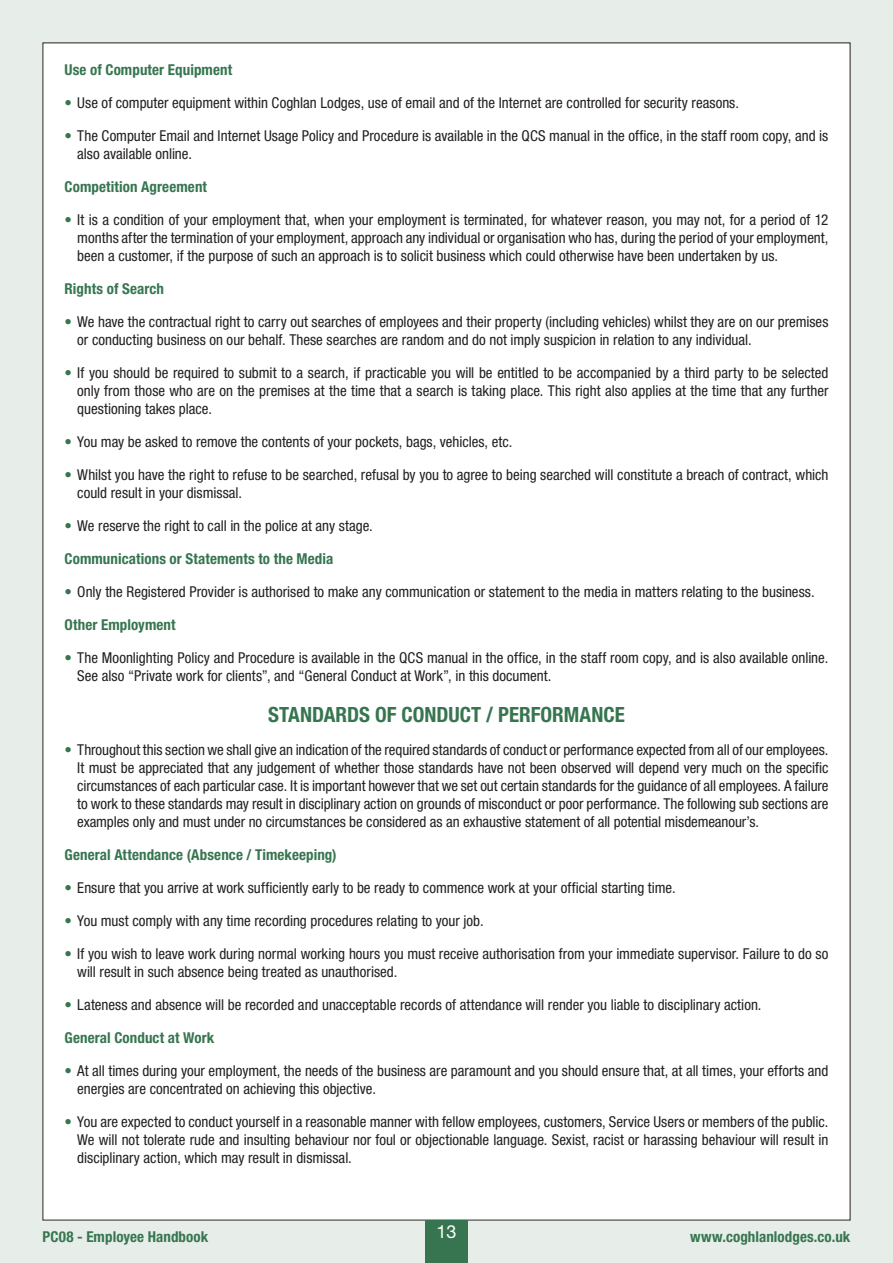
<style>
.page{position:relative;width:893px;height:1263px;background:#e7eeea}
.page>*{position:absolute;margin:0;border:0;box-sizing:border-box;transform-origin:0 0}
.t1{font:700 condensed 21px "Helvetica Neue LT Std";color:#377550}
.t2{font:18px "Helvetica Neue LT Std";color:#fff}
.t3{font:condensed 15px/18px "Helvetica Neue LT Std";color:#231f20}
.t4{font:700 condensed 15px "Helvetica Neue LT Std";letter-spacing:.005em;color:#377550}
.s1{color:#377550}
</style>
<div class="page">
<div style="left:43px;top:43px;width:807px;height:1177px;background:#fff"></div>
<div style="left:425px;top:1220px;width:43px;height:43px;background:#377550"></div>
<p class="t4" style="left:65px;top:61px;width:169px">Use of Computer Equipment</p>
<p class="t3" style="left:65px;top:94px;width:676px"><span class="s1">•</span> Use of computer equipment within Coghlan Lodges, use of email and of the Internet are controlled for security reasons.</p>
<p class="t3" style="left:77px;top:127px;width:752px;text-indent:-13px"><span class="s1">•</span> The Computer Email and Internet Usage Policy and Procedure is available in the QCS manual in the office, in the staff room copy, and is also available online.</p>
<p class="t4" style="left:65px;top:178px;width:144px">Competition Agreement</p>
<p class="t3" style="left:77px;top:211px;width:753px;text-align:justify;text-indent:-13px"><span class="s1">•</span> It is a condition of your employment that, when your employment is terminated, for whatever reason, you may not, for a period of 12 months after the termination of your employment, approach any individual or organisation who has, during the period of your employment, been a customer, if the purpose of such an approach is to solicit business which could otherwise have been undertaken by us.</p>
<p class="t4" style="left:65px;top:280px;width:101px">Rights of Search</p>
<p class="t3" style="left:77px;top:313px;width:753px;text-indent:-13px"><span class="s1">•</span> We have the contractual right to carry out searches of employees and their property (including vehicles) whilst they are on our premises or conducting business on our behalf. These searches are random and do not imply suspicion in relation to any individual.</p>
<p class="t3" style="left:77px;top:364px;width:753px;text-align:justify;text-indent:-13px"><span class="s1">•</span> If you should be required to submit to a search, if practicable you will be entitled to be accompanied by a third party to be selected only from those who are on the premises at the time that a search is taking place. This right also applies at the time that any further questioning takes place.</p>
<p class="t3" style="left:65px;top:433px;width:449px"><span class="s1">•</span> You may be asked to remove the contents of your pockets, bags, vehicles, etc.</p>
<p class="t3" style="left:77px;top:466px;width:753px;text-indent:-13px"><span class="s1">•</span> Whilst you have the right to refuse to be searched, refusal by you to agree to being searched will constitute a breach of contract, which could result in your dismissal.</p>
<p class="t3" style="left:65px;top:517px;width:310px"><span class="s1">•</span> We reserve the right to call in the police at any stage.</p>
<p class="t4" style="left:65px;top:550px;width:270px">Communications or Statements to the Media</p>
<p class="t3" style="left:65px;top:583px;width:752px"><span class="s1">•</span> Only the Registered Provider is authorised to make any communication or statement to the media in matters relating to the business.</p>
<p class="t4" style="left:65px;top:616px;width:113px">Other Employment</p>
<p class="t3" style="left:77px;top:649px;width:752px;text-indent:-13px"><span class="s1">•</span> The Moonlighting Policy and Procedure is available in the QCS manual in the office, in the staff room copy, and is also available online.<br>See also “Private work for clients”, and “General Conduct at Work”, in this document.</p>
<h1 class="t1" style="left:268px;top:701px;width:358px">STANDARDS OF CONDUCT / PERFORMANCE</h1>
<p class="t3" style="left:77px;top:740px;width:753px;text-align:justify;text-indent:-13px"><span class="s1">•</span> Throughout this section we shall give an indication of the required standards of conduct or performance expected from all of our employees.<br>It must be appreciated that any judgement of whether those standards have not been observed will depend very much on the specific circumstances of each particular case. It is important however that we set out certain standards for the guidance of all employees. A failure to work to these standards may result in disciplinary action on grounds of misconduct or poor performance. The following sub sections are examples only and must under no circumstances be considered as an exhaustive statement of all potential misdemeanour’s.</p>
<p class="t4" style="left:65px;top:845px;width:274px">General Attendance (Absence / Timekeeping)</p>
<p class="t3" style="left:65px;top:878px;width:613px"><span class="s1">•</span> Ensure that you arrive at work sufficiently early to be ready to commence work at your official starting time.</p>
<p class="t3" style="left:65px;top:911px;width:421px"><span class="s1">•</span> You must comply with any time recording procedures relating to your job.</p>
<p class="t3" style="left:77px;top:944px;width:753px;text-indent:-13px"><span class="s1">•</span> If you wish to leave work during normal working hours you must receive authorisation from your immediate supervisor. Failure to do so will result in such absence being treated as unauthorised.</p>
<p class="t3" style="left:65px;top:995px;width:698px"><span class="s1">•</span> Lateness and absence will be recorded and unacceptable records of attendance will render you liable to disciplinary action.</p>
<p class="t4" style="left:65px;top:1028px;width:151px">General Conduct at Work</p>
<p class="t3" style="left:77px;top:1061px;width:752px;text-indent:-13px"><span class="s1">•</span> At all times during your employment, the needs of the business are paramount and you should ensure that, at all times, your efforts and energies are concentrated on achieving this objective.</p>
<p class="t3" style="left:77px;top:1112px;width:753px;text-align:justify;text-indent:-13px"><span class="s1">•</span> You are expected to conduct yourself in a reasonable manner with fellow employees, customers, Service Users or members of the public.<br>We will not tolerate rude and insulting behaviour nor foul or objectionable language. Sexist, racist or harassing behaviour will result in disciplinary action, which may result in dismissal.</p>
<p class="t2" style="left:436px;top:1220px;width:22px">13</p>
<p class="t4" style="left:43px;top:1227px;width:167px">PC08 - Employee Handbook</p>
<p class="t4" style="left:690px;top:1227px;width:162px">www.coghlanlodges.co.uk</p>
</div>
